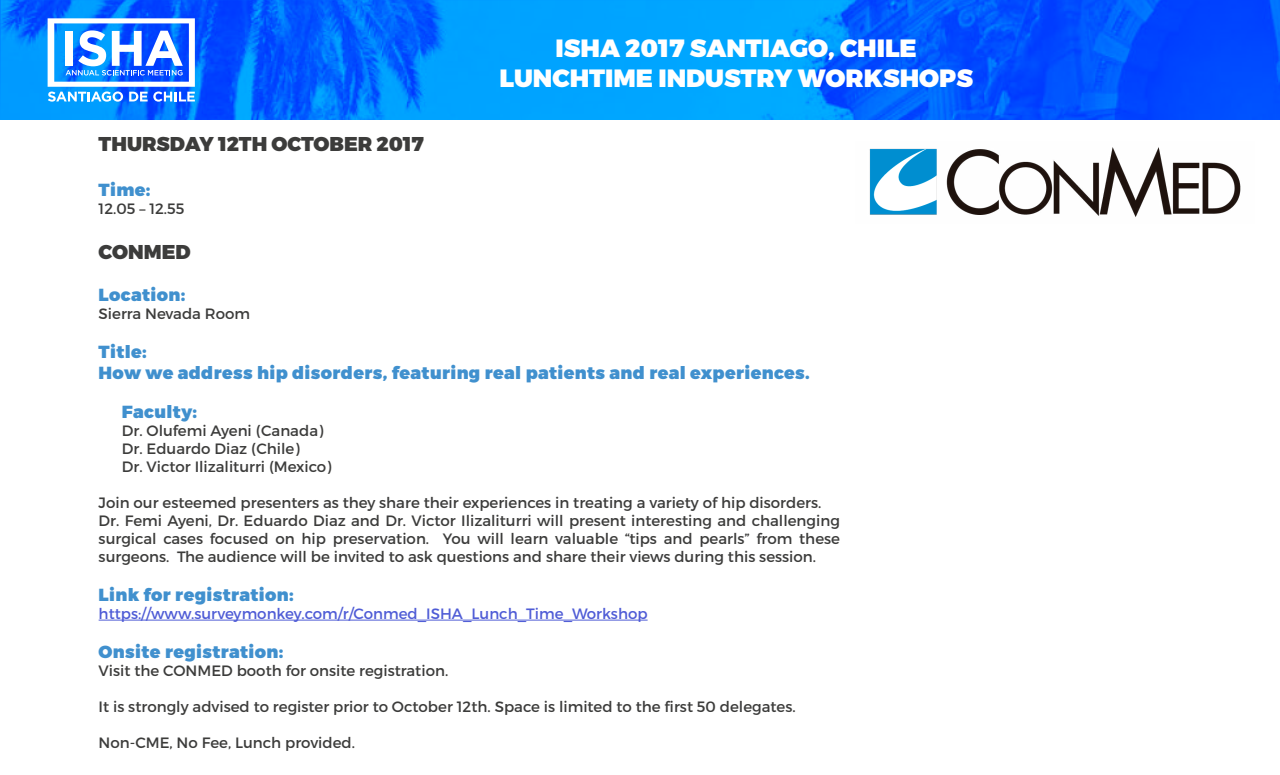
<style>
.page{position:relative;width:1280px;height:775px;background:#fff}
.page>*{position:absolute;margin:0;border:0;box-sizing:border-box;transform-origin:0 0}
.t1{font:900 25px/30px "Montserrat";color:#fff;text-align:center}
.Titulo_Compañia{font:900 20px "Montserrat";color:#3c3c3b}
.Titulos{font:900 17.5px "Montserrat";letter-spacing:.02em;color:#4090ce}
.Titulo_Compañia-2{font:900 17.5px "Montserrat";letter-spacing:.02em;color:#4090ce}
.Parrafo{font:15px/18px "Montserrat";color:#3c3c3b;text-align:justify}
.Parrafo-2{font:15px "Montserrat";color:#4f5cd6}
</style>
<div class="page">
<img style="left:0;top:0;width:1280px;height:120px">
<svg style="left:48px;top:18px;width:147px;height:84px"></svg>
<hr style="left:99px;top:620px;width:549px;height:1px;background:#4f5cd6">
<img style="left:869px;top:147px;width:372px;height:70px">
<h1 class="t1" style="left:500px;top:34px;width:475px">ISHA 2017 SANTIAGO, CHILE<br>LUNCHTIME INDUSTRY WORKSHOPS</h1>
<p class="Titulo_Compañia" style="left:99px;top:131px;width:327px">THURSDAY 12TH OCTOBER 2017</p>
<p class="Titulos" style="left:99px;top:178px;width:53px">Time:</p>
<p class="Parrafo" style="left:99px;top:199px;width:87px">12.05 – 12.55</p>
<p class="Titulo_Compañia" style="left:99px;top:239px;width:94px">CONMED</p>
<p class="Titulo_Compañia-2" style="left:99px;top:283px;width:88px">Location:</p>
<p class="Parrafo" style="left:99px;top:304px;width:153px">Sierra Nevada Room</p>
<p class="Titulos" style="left:99px;top:340px;width:50px">Title:</p>
<p class="Titulos" style="left:99px;top:361px;width:713px">How we address hip disorders, featuring real patients and real experiences.</p>
<p class="Titulos" style="left:122px;top:400px;width:77px">Faculty:</p>
<p class="Parrafo" style="left:122px;top:421px;width:203px">Dr. Olufemi Ayeni (Canada)</p>
<p class="Parrafo" style="left:122px;top:439px;width:179px">Dr. Eduardo Diaz (Chile)</p>
<p class="Parrafo" style="left:122px;top:457px;width:211px">Dr. Victor Ilizaliturri (Mexico)</p>
<p class="Parrafo" style="left:99px;top:493px;width:724px">Join our esteemed presenters as they share their experiences in treating a variety of hip disorders.</p>
<p class="Parrafo" style="left:99px;top:511px;width:743px">Dr. Femi Ayeni, Dr. Eduardo Diaz and Dr. Victor Ilizaliturri will present interesting and challenging surgical cases focused on hip preservation. You will learn valuable “tips and pearls” from these surgeons. The audience will be invited to ask questions and share their views during this session.</p>
<p class="Titulos" style="left:99px;top:583px;width:197px">Link for registration:</p>
<p class="Parrafo-2" style="left:99px;top:604px;width:550px">https://www.surveymonkey.com/r/Conmed_ISHA_Lunch_Time_Workshop</p>
<p class="Titulos" style="left:99px;top:640px;width:186px">Onsite registration:</p>
<p class="Parrafo" style="left:99px;top:661px;width:351px">Visit the CONMED booth for onsite registration.</p>
<p class="Parrafo" style="left:99px;top:697px;width:699px">It is strongly advised to register prior to October 12th. Space is limited to the first 50 delegates.</p>
<p class="Parrafo" style="left:99px;top:733px;width:258px">Non-CME, No Fee, Lunch provided.</p>
</div>
